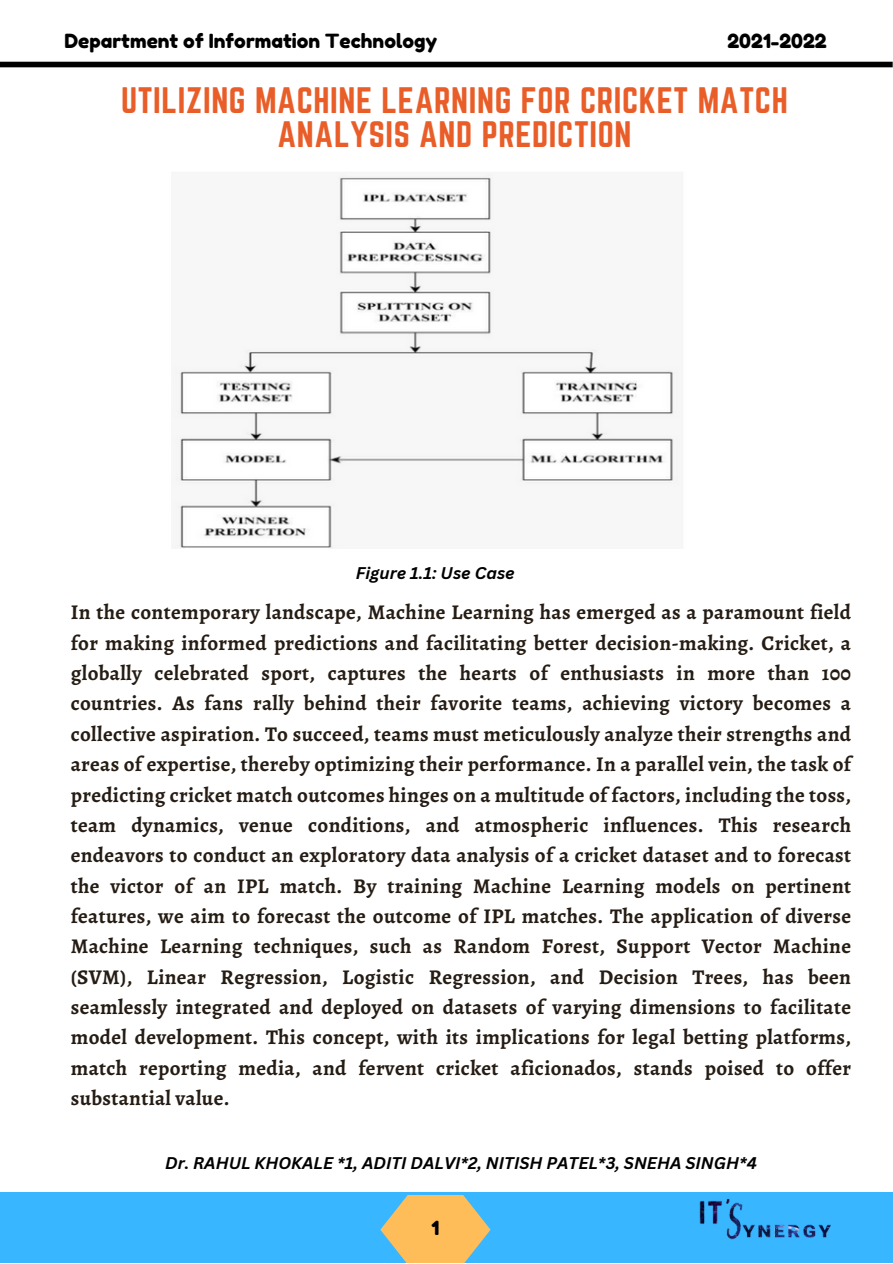
<style>
.page{position:relative;width:893px;height:1264px;background:#fff}
.page>*{position:absolute;margin:0;border:0;box-sizing:border-box;transform-origin:0 0}
.t1{font:32.25px/33.8px "Norwester";letter-spacing:.02em;color:#e95d28;text-align:center}
.t2{font:700 21px/30.3px "Alegreya";letter-spacing:.015em;color:#251c14;text-align:justify}
.t3{font:19.5px "Fredoka One";color:#000}
.t4{font:italic 700 16.5px "Canva Sans";color:#000}
</style>
<div class="page">
<div style="left:0;top:62px;width:892px;height:5px;background:#000"></div>
<div style="left:0;top:1192px;width:892px;height:70px;background:#38b6ff"></div>
<img style="left:699px;top:1199px;width:132px;height:41px">
<img style="left:175px;top:175px;width:503px;height:373px">
<svg style="left:380px;top:1195px;width:110px;height:67px"></svg>
<p class="t3" style="left:65px;top:29px;width:374px">Department of Information Technology</p>
<p class="t3" style="left:727px;top:29px;width:101px">2021-2022</p>
<p class="t1" style="left:121px;top:83px;width:668px">UTILIZING MACHINE LEARNING FOR CRICKET MATCH<br>ANALYSIS AND PREDICTION</p>
<p class="t4" style="left:356px;top:561px;width:160px">Figure 1.1: Use Case</p>
<p class="t2" style="left:71px;top:597px;width:781px">In the contemporary landscape, Machine Learning has emerged as a paramount field for making informed predictions and facilitating better decision-making. Cricket, a globally celebrated sport, captures the hearts of enthusiasts in more than 100 countries. As fans rally behind their favorite teams, achieving victory becomes a collective aspiration. To succeed, teams must meticulously analyze their strengths and areas of expertise, thereby optimizing their performance. In a parallel vein, the task of predicting cricket match outcomes hinges on a multitude of factors, including the toss, team dynamics, venue conditions, and atmospheric influences. This research endeavors to conduct an exploratory data analysis of a cricket dataset and to forecast the victor of an IPL match. By training Machine Learning models on pertinent features, we aim to forecast the outcome of IPL matches. The application of diverse Machine Learning techniques, such as Random Forest, Support Vector Machine (SVM), Linear Regression, Logistic Regression, and Decision Trees, has been seamlessly integrated and deployed on datasets of varying dimensions to facilitate model development. This concept, with its implications for legal betting platforms, match reporting media, and fervent cricket aficionados, stands poised to offer substantial value.</p>
<p class="t4" style="left:165px;top:1151px;width:593px">Dr. RAHUL KHOKALE *1, ADITI DALVI*2, NITISH PATEL*3, SNEHA SINGH*4</p>
<p class="t3" style="left:431px;top:1216px;width:9px">1</p>
</div>
